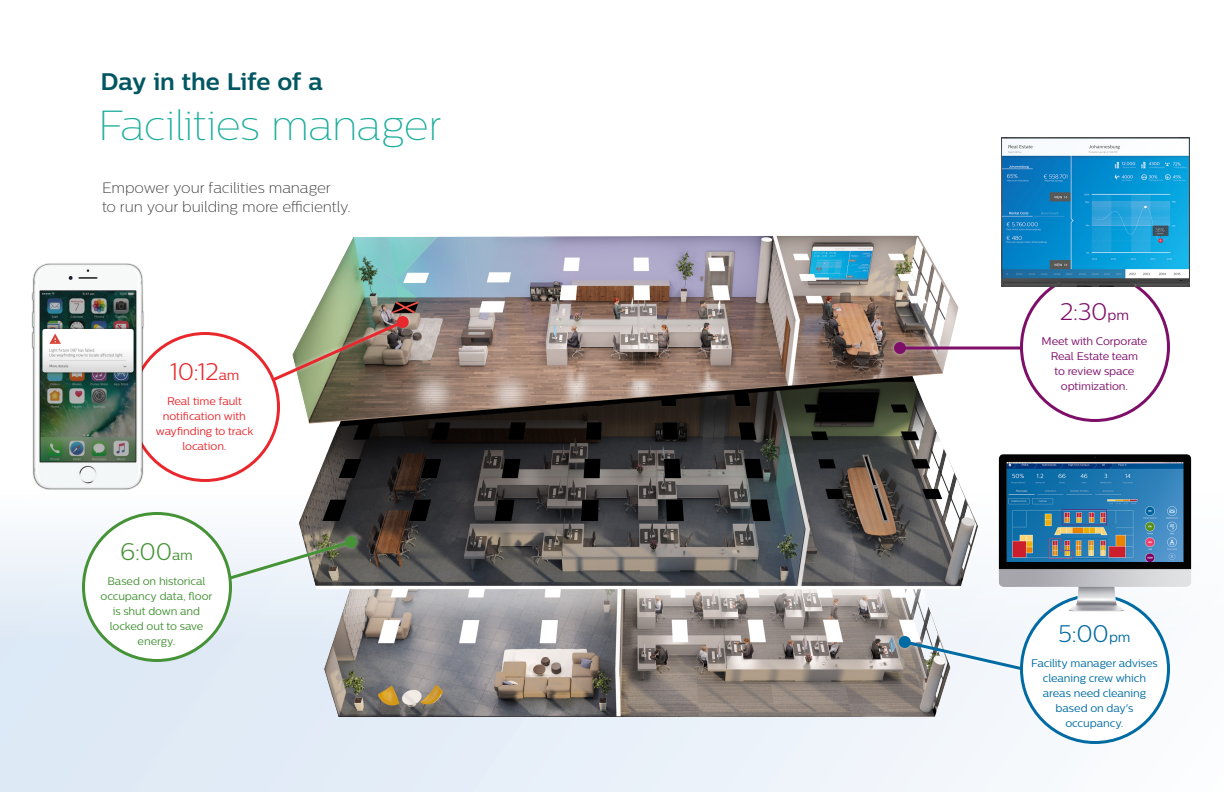
<style>
.page{position:relative;width:1224px;height:792px;background:#fff}
.page>*{position:absolute;margin:0;border:0;box-sizing:border-box;transform-origin:0 0}
.Main_heading_XLight{font:100 42px "Centrale Sans";letter-spacing:-.015em;color:#1cad9c}
.Main_heading_XLight-2{font:700 24px "Centrale Sans";letter-spacing:-.005em;color:#035762}
.Main_heading_XLight-3{font:300 24px "Centrale Sans";color:#e9282d}
.Main_heading_XLight-4{font:300 24px "Centrale Sans";color:#7e0f69}
.Main_heading_XLight-5{font:300 24px "Centrale Sans";color:#006ba3}
.Main_heading_XLight-6{font:300 24px "Centrale Sans";color:#459336}
.Bullet_09{font:15px/19px "Centrale Sans X Light";letter-spacing:-.005em;color:#3e3e3f}
.Main_heading_XLight-7{font:11px/15px "Centrale Sans";letter-spacing:-.01em;color:#006ba3;text-align:center}
.Main_heading_XLight-8{font:11px/15px "Centrale Sans";letter-spacing:-.01em;color:#459336;text-align:center}
.Main_heading_XLight-9{font:11px/15px "Centrale Sans";letter-spacing:-.01em;color:#7e0f69;text-align:center}
.Main_heading_XLight-10{font:11px/15px "Centrale Sans";letter-spacing:-.01em;color:#e9282d;text-align:center}
.s1{font-weight:400;font-size:14px}
</style>
<div class="page">
<svg style="left:0;top:512px;width:1170px;height:280px"></svg>
<img style="left:282px;top:235px;width:704px;height:513px">
<div style="left:268px;top:312px;width:145px;height:73px;background:#fff;opacity:.5"></div>
<svg style="left:269px;top:318px;width:138px;height:66px"></svg>
<div style="left:397px;top:316px;width:12px;height:12px;background:#e9282d;border-radius:50%"></div>
<div style="left:218px;top:532px;width:144px;height:54px;background:#fff;opacity:.5"></div>
<svg style="left:219px;top:538px;width:136px;height:46px"></svg>
<div style="left:345px;top:536px;width:12px;height:12px;background:#459336;border-radius:50%"></div>
<div style="left:132px;top:334px;width:146px;height:146px;background:#fff;border-radius:50%"></div>
<img style="left:10px;top:263px;width:156px;height:250px">
<div style="left:890px;top:338px;width:142px;height:20px;background:#fff;opacity:.5"></div>
<svg style="left:906px;top:346px;width:114px;height:4px"></svg>
<div style="left:894px;top:342px;width:12px;height:12px;background:#7e0f69;border-radius:50%"></div>
<div style="left:895px;top:632px;width:141px;height:45px;background:#fff;opacity:.5"></div>
<svg style="left:901px;top:638px;width:128px;height:37px"></svg>
<div style="left:899px;top:636px;width:12px;height:12px;background:#006ba3;border-radius:50%"></div>
<div style="left:1022px;top:274px;width:146px;height:146px;background:#fff;border-radius:50%"></div>
<img style="left:1001px;top:137px;width:189px;height:150px">
<div style="left:1022px;top:596px;width:146px;height:146px;background:#fff;border-radius:50%"></div>
<img style="left:976px;top:431px;width:216px;height:203px">
<div style="left:84px;top:514px;width:146px;height:146px;background:#fff;border-radius:50%"></div>
<div style="left:82px;top:512px;width:150px;height:150px;border:3px solid #459336;border-radius:50%"></div>
<p class="Main_heading_XLight-2" style="left:100px;top:67px;width:224px">Day in the Life of a</p>
<p class="Main_heading_XLight" style="left:98px;top:102px;width:345px">Facilities manager</p>
<p class="Bullet_09" style="left:102px;top:178px;width:250px">Empower your facilities manager<br>to run your building more efficiently.</p>
<p class="Main_heading_XLight-3" style="left:169px;top:358px;width:72px">10:12<span class="s1">am</span></p>
<p class="Main_heading_XLight-10" style="left:156px;top:393px;width:99px">Real time fault notification with wayfinding to track location.</p>
<p class="Main_heading_XLight-6" style="left:120px;top:538px;width:74px">6:00<span class="s1">am</span></p>
<p class="Main_heading_XLight-8" style="left:101px;top:573px;width:113px">Based on historical occupancy data, floor is shut down and locked out to save energy.</p>
<p class="Main_heading_XLight-4" style="left:1060px;top:298px;width:71px">2:30<span class="s1">pm</span></p>
<p class="Main_heading_XLight-9" style="left:1042px;top:333px;width:107px">Meet with Corporate<br>Real Estate team<br>to review space optimization.</p>
<p class="Main_heading_XLight-5" style="left:1058px;top:620px;width:74px">5:00<span class="s1">pm</span></p>
<p class="Main_heading_XLight-7" style="left:1031px;top:655px;width:128px">Facility manager advises cleaning crew which areas need cleaning based on day's occupancy.</p>
</div>
